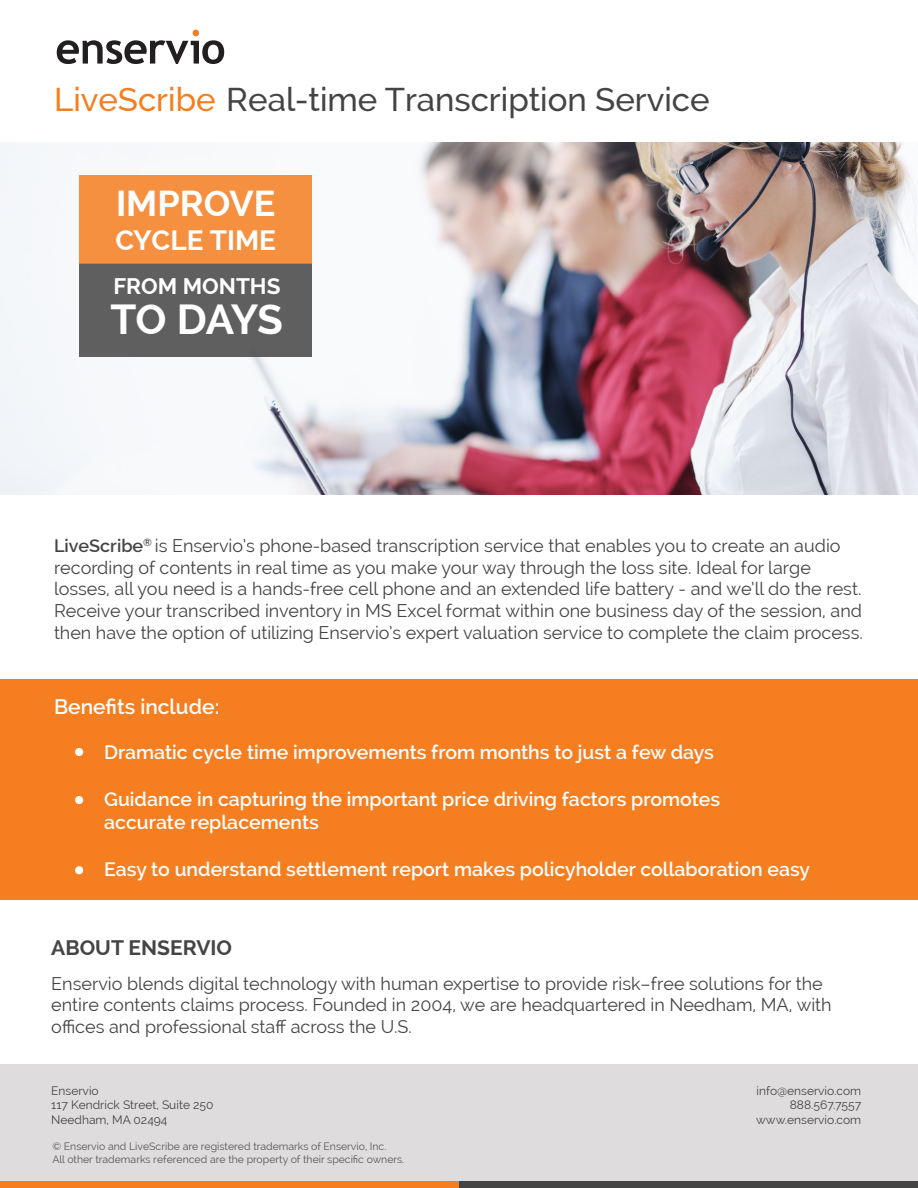
<style>
.page{position:relative;width:918px;height:1188px;background:#fff}
.page>*{position:absolute;margin:0;border:0;box-sizing:border-box;transform-origin:0 0}
.New_Quote_Text{font:700 42px "Raleway";letter-spacing:-.025em;color:#fff}
.New_Quote_Text-2{font:700 36px "Raleway";color:#fff}
.New_Quote_Text-3{font:500 33px "Raleway";color:#444}
.New_Quote_Text-4{font:700 27.9px "Raleway";color:#fff}
.New_Quote_Text-5{font:700 22.5px "Raleway";color:#fff}
.t1{font:600 21px "Raleway";color:#fff}
.New_Quote_Text-6{font:700 21px "Raleway";color:#444}
.t2{font:600 19.5px/23.4px "Raleway";color:#fff}
.New_Quote_Text-7{font:18px/21.6px "Raleway";color:#444}
.t3{font:12px "Raleway";color:#444}
.Body_Copy_Gray{font:10.5px/12.6px "Raleway";color:#575757}
.s1{color:#f57e20}
.s2{font-weight:600}
</style>
<div class="page">
<img style="left:0;top:143px;width:918px;height:352px">
<svg style="left:57px;top:30px;width:167px;height:34px"></svg>
<div style="left:0;top:679px;width:918px;height:221px;background:#f57e20"></div>
<div style="left:75px;top:748px;width:8px;height:8px;background:#fff;border-radius:50%"></div>
<div style="left:75px;top:796px;width:8px;height:8px;background:#fff;border-radius:50%"></div>
<div style="left:0;top:1065px;width:918px;height:118px;background:#dfdcdd"></div>
<div style="left:75px;top:866px;width:8px;height:8px;background:#fff;border-radius:50%"></div>
<div style="left:79px;top:263px;width:233px;height:94px;background:#5f5f5f"></div>
<div style="left:79px;top:175px;width:233px;height:88px;background:#f59041"></div>
<div style="left:0;top:1181px;width:459px;height:7px;background:#f57e20"></div>
<div style="left:459px;top:1181px;width:459px;height:7px;background:#444"></div>
<p class="New_Quote_Text-3" style="left:54px;top:81px;width:657px"><span class="s1">LiveScribe</span> Real-time Transcription Service</p>
<p class="New_Quote_Text-2" style="left:116px;top:183px;width:161px">IMPROVE</p>
<p class="New_Quote_Text-4" style="left:115px;top:224px;width:162px">CYCLE TIME</p>
<p class="New_Quote_Text-5" style="left:113px;top:273px;width:169px">FROM MONTHS</p>
<p class="New_Quote_Text" style="left:110px;top:295px;width:174px">TO DAYS</p>
<p class="New_Quote_Text-7" style="left:54px;top:535px;width:810px"><span class="s2">LiveScribe</span><sup>®</sup> is Enservio’s phone-based transcription service that enables you to create an audio recording of contents in real time as you make your way through the loss site. Ideal for large losses, all you need is a hands-free cell phone and an extended life battery - and we’ll do the rest.<br>Receive your transcribed inventory in MS Excel format within one business day of the session, and then have the option of utilizing Enservio’s expert valuation service to complete the claim process.</p>
<p class="t1" style="left:54px;top:695px;width:167px">Benefits include:</p>
<p class="t2" style="left:104px;top:740px;width:611px">Dramatic cycle time improvements from months to just a few days</p>
<p class="t2" style="left:104px;top:787px;width:618px">Guidance in capturing the important price driving factors promotes accurate replacements</p>
<p class="t2" style="left:104px;top:857px;width:708px">Easy to understand settlement report makes policyholder collaboration easy</p>
<p class="New_Quote_Text-6" style="left:51px;top:935px;width:182px">ABOUT ENSERVIO</p>
<p class="New_Quote_Text-7" style="left:51px;top:972px;width:773px">Enservio blends digital technology with human expertise to provide risk–free solutions for the</p>
<p class="New_Quote_Text-7" style="left:51px;top:994px;width:782px">entire contents claims process. Founded in 2004, we are headquartered in Needham, MA, with offices and professional staff across the U.S.</p>
<p class="t3" style="left:51px;top:1084px;width:49px">Enservio</p>
<p class="t3" style="left:51px;top:1098px;width:164px">117 Kendrick Street, Suite 250</p>
<p class="t3" style="left:51px;top:1113px;width:118px">Needham, MA 02494</p>
<p class="Body_Copy_Gray" style="left:52px;top:1140px;width:353px">© Enservio and LiveScribe are registered trademarks of Enservio, Inc.<br>All other trademarks referenced are the property of their specific owners.</p>
<p class="t3" style="left:757px;top:1084px;width:106px">info@enservio.com</p>
<p class="t3" style="left:790px;top:1098px;width:73px">888.567.7557</p>
<p class="t3" style="left:756px;top:1113px;width:107px">www.enservio.com</p>
</div>
